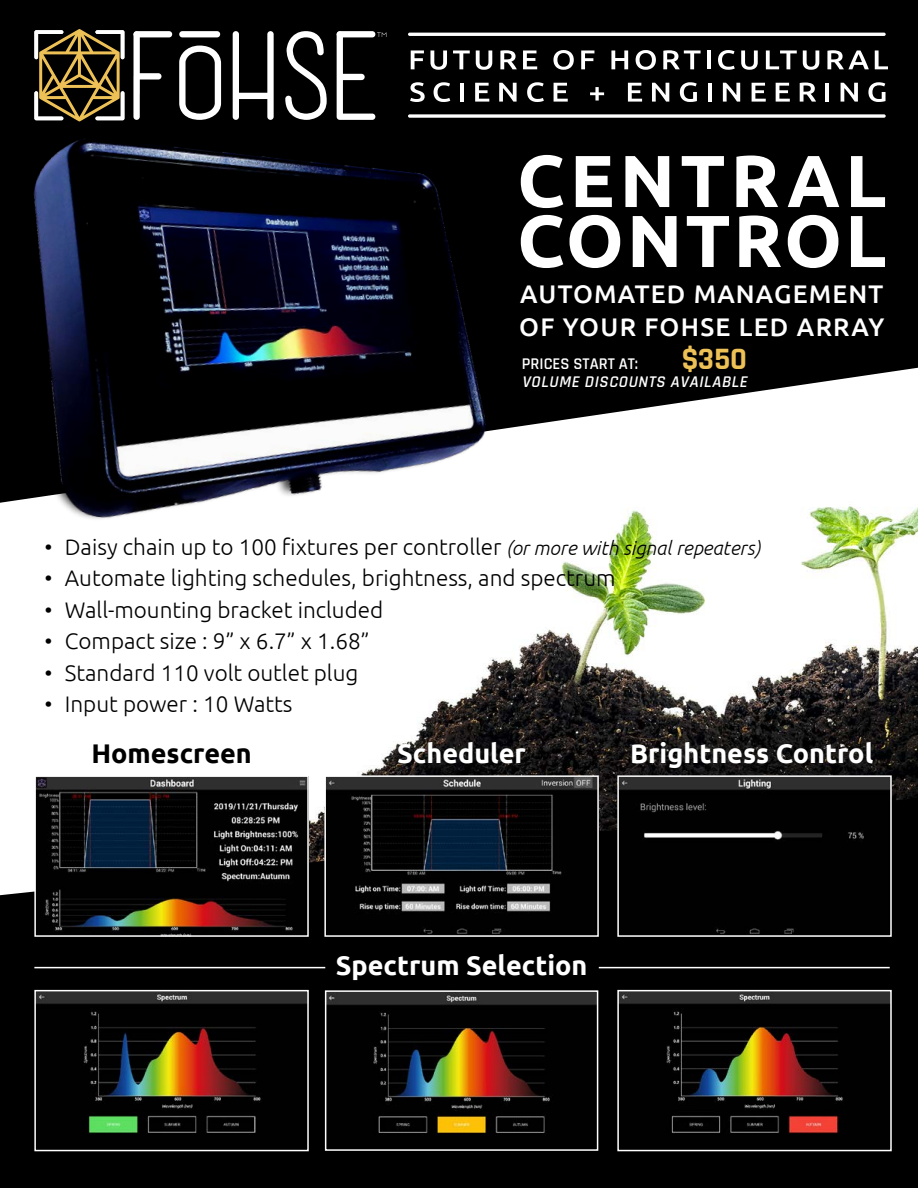
<style>
.page{position:relative;width:918px;height:1188px;background:#fff}
.page>*{position:absolute;margin:0;border:0;box-sizing:border-box;transform-origin:0 0}
.t1{font:700 73.5px/60px "Ubuntu";letter-spacing:.055em;color:#fff}
.t2{font:700 31.5px "Rajdhani";color:#edc156}
.t3{font:700 27px "Ubuntu";color:#fff}
.t4{font:700 27px "Ubuntu";color:#000}
.t5{font:500 25.5px/33px "Ubuntu";letter-spacing:.045em;color:#fff}
.t6{font:300 22.5px "Ubuntu";color:#000}
.t7{font:italic 600 16.5px "Rajdhani";color:#fff}
.t8{font:600 16.5px "Rajdhani";color:#fff}
.s1{font-style:italic;font-size:19.5px}
</style>
<div class="page">
<img style="left:361px;top:506px;width:557px;height:292px">
<div style="left:0;top:0;width:918px;height:422px;background:#000"></div>
<img style="left:0;top:97px;width:552px;height:474px">
<div style="left:0;top:798px;width:918px;height:390px;background:#000"></div>
<svg style="left:34px;top:29px;width:90px;height:92px;background:#5e5131"></svg>
<svg style="left:133px;top:31px;width:39px;height:89px"></svg>
<svg style="left:179px;top:46px;width:42px;height:74px"></svg>
<svg style="left:285px;top:31px;width:42px;height:89px"></svg>
<svg style="left:179px;top:31px;width:41px;height:6px"></svg>
<svg style="left:233px;top:31px;width:41px;height:89px"></svg>
<svg style="left:337px;top:31px;width:49px;height:89px"></svg>
<svg style="left:411px;top:50px;width:13px;height:19px"></svg>
<svg style="left:430px;top:50px;width:17px;height:20px"></svg>
<svg style="left:453px;top:50px;width:17px;height:19px"></svg>
<svg style="left:476px;top:50px;width:16px;height:20px"></svg>
<svg style="left:500px;top:50px;width:17px;height:19px"></svg>
<svg style="left:523px;top:50px;width:14px;height:19px"></svg>
<svg style="left:553px;top:50px;width:21px;height:20px"></svg>
<svg style="left:581px;top:50px;width:13px;height:19px"></svg>
<svg style="left:611px;top:50px;width:17px;height:19px"></svg>
<svg style="left:636px;top:50px;width:20px;height:20px"></svg>
<svg style="left:663px;top:50px;width:38px;height:19px"></svg>
<hr style="left:707px;top:50px;width:4px;height:19px;background:#fff">
<svg style="left:718px;top:50px;width:17px;height:20px"></svg>
<svg style="left:741px;top:50px;width:17px;height:20px"></svg>
<svg style="left:766px;top:50px;width:31px;height:19px"></svg>
<svg style="left:803px;top:50px;width:16px;height:20px"></svg>
<svg style="left:827px;top:50px;width:42px;height:19px"></svg>
<svg style="left:875px;top:50px;width:13px;height:19px"></svg>
<svg style="left:410px;top:82px;width:15px;height:20px"></svg>
<svg style="left:434px;top:82px;width:16px;height:20px"></svg>
<hr style="left:460px;top:83px;width:4px;height:19px;background:#fff">
<svg style="left:475px;top:83px;width:14px;height:19px"></svg>
<svg style="left:499px;top:83px;width:18px;height:19px"></svg>
<svg style="left:527px;top:82px;width:17px;height:20px"></svg>
<svg style="left:554px;top:83px;width:14px;height:19px"></svg>
<svg style="left:590px;top:87px;width:14px;height:14px"></svg>
<svg style="left:628px;top:83px;width:14px;height:19px"></svg>
<svg style="left:652px;top:83px;width:17px;height:19px"></svg>
<svg style="left:680px;top:82px;width:17px;height:20px"></svg>
<hr style="left:708px;top:83px;width:4px;height:19px;background:#fff">
<svg style="left:723px;top:83px;width:17px;height:19px"></svg>
<svg style="left:752px;top:83px;width:14px;height:19px"></svg>
<svg style="left:776px;top:83px;width:14px;height:19px"></svg>
<svg style="left:800px;top:83px;width:16px;height:19px"></svg>
<hr style="left:825px;top:83px;width:4px;height:19px;background:#fff">
<svg style="left:841px;top:83px;width:17px;height:19px"></svg>
<svg style="left:868px;top:82px;width:18px;height:20px"></svg>
<hr style="left:408px;top:33px;width:478px;height:3px;background:#fff;border-radius:2px">
<svg style="left:408px;top:114px;width:478px;height:4px"></svg>
<img style="left:620px;top:778px;width:269px;height:156px">
<div style="left:617px;top:775px;width:275px;height:162px;border:2px solid #fff"></div>
<img style="left:37px;top:778px;width:269px;height:156px">
<div style="left:34px;top:775px;width:275px;height:162px;border:2px solid #fff"></div>
<img style="left:327px;top:778px;width:269px;height:156px">
<div style="left:324px;top:775px;width:275px;height:162px;border:2px solid #fff"></div>
<img style="left:37px;top:993px;width:269px;height:155px">
<div style="left:34px;top:990px;width:275px;height:161px;border:2px solid #fff"></div>
<img style="left:328px;top:993px;width:267px;height:155px">
<div style="left:325px;top:990px;width:273px;height:161px;border:2px solid #fff"></div>
<img style="left:620px;top:993px;width:269px;height:155px">
<div style="left:617px;top:990px;width:275px;height:161px;border:2px solid #fff"></div>
<hr style="left:34px;top:967px;width:291px;height:1px;background:#fff">
<hr style="left:599px;top:967px;width:291px;height:1px;background:#fff">
<h1 class="t1" style="left:517px;top:150px;width:371px">CENTRAL<br>CONTROL</h1>
<p class="t5" style="left:519px;top:277px;width:367px">AUTOMATED MANAGEMENT<br>OF YOUR FOHSE LED ARRAY</p>
<h2 class="t2" style="left:682px;top:339px;width:67px">$350</h2>
<p class="t8" style="left:522px;top:354px;width:118px">PRICES START AT:</p>
<p class="t7" style="left:522px;top:372px;width:230px">VOLUME DISCOUNTS AVAILABLE</p>
<p class="t6" style="left:45px;top:533px;width:717px">• Daisy chain up to 100 fixtures per controller <span class="s1">(or more with signal repeaters)</span></p>
<p class="t6" style="left:45px;top:564px;width:572px">• Automate lighting schedules, brightness, and spectrum</p>
<p class="t6" style="left:45px;top:596px;width:340px">• Wall-mounting bracket included</p>
<p class="t6" style="left:45px;top:627px;width:327px">• Compact size : 9” x 6.7” x 1.68”</p>
<p class="t6" style="left:45px;top:659px;width:315px">• Standard 110 volt outlet plug</p>
<p class="t6" style="left:45px;top:690px;width:249px">• Input power : 10 Watts</p>
<p class="t4" style="left:91px;top:737px;width:162px">Homescreen</p>
<p class="t3" style="left:397px;top:737px;width:130px">Scheduler</p>
<p class="t3" style="left:630px;top:737px;width:245px">Brightness Control</p>
<p class="t3" style="left:336px;top:949px;width:253px">Spectrum Selection</p>
</div>
